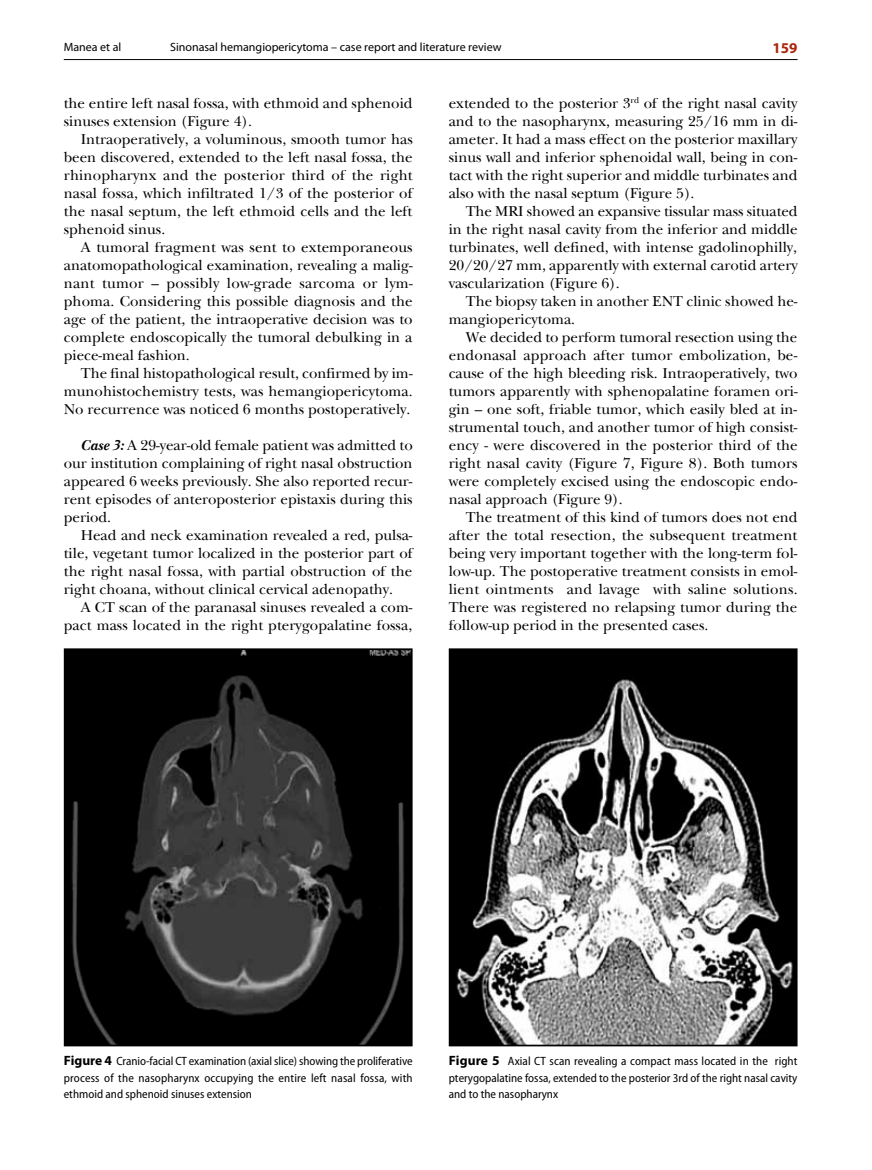
<style>
.page{position:relative;width:872px;height:1170px;background:#fff}
.page>*{position:absolute;margin:0;border:0;box-sizing:border-box;transform-origin:0 0}
.t1{font:15px/18px "Baskerville Std RO";color:#000;text-align:justify}
.t2{font:700 15px "Myriad Pro";color:#ab270d}
.t3{font:semi-condensed 12px/16.5px "Myriad Pro";color:#000;text-align:justify}
.t4{font:12px "Myriad Pro";color:#000}
.s1{font-weight:700;font-style:italic}
.s2{font-weight:700;font-stretch:normal;font-size:13.5px}
</style>
<div class="page">
<hr style="left:64px;top:59px;width:733px;height:1px;background:#000">
<img style="left:67px;top:651px;width:342px;height:392px">
<div style="left:64px;top:648px;width:348px;height:398px;border:2px solid #000"></div>
<img style="left:452px;top:651px;width:342px;height:392px">
<div style="left:449px;top:648px;width:348px;height:398px;border:2px solid #000"></div>
<p class="t4" style="left:64px;top:40px;width:59px">Manea et al</p>
<p class="t4" style="left:170px;top:40px;width:333px">Sinonasal hemangiopericytoma – case report and literature review</p>
<p class="t2" style="left:772px;top:40px;width:26px">159</p>
<p class="t1" style="left:64px;top:94px;width:350px">the entire left nasal fossa, with ethmoid and sphenoid sinuses extension (Figure 4).</p>
<p class="t1" style="left:64px;top:130px;width:350px;text-indent:17px">Intraoperatively, a voluminous, smooth tumor has been discovered, extended to the left nasal fossa, the rhinopharynx and the posterior third of the right nasal fossa, which infiltrated 1/3 of the posterior of the nasal septum, the left ethmoid cells and the left sphenoid sinus.</p>
<p class="t1" style="left:64px;top:238px;width:350px;text-indent:17px">A tumoral fragment was sent to extemporaneous anatomopathological examination, revealing a malig&shy;nant tumor – possibly low-grade sarcoma or lym&shy;phoma. Considering this possible diagnosis and the age of the patient, the intraoperative decision was to complete endoscopically the tumoral debulking in a piece-meal fashion.</p>
<p class="t1" style="left:64px;top:364px;width:350px;text-indent:17px">The final histopathological result, confirmed by im&shy;munohistochemistry tests, was hemangiopericytoma.<br>No recurrence was noticed 6 months postoperatively.</p>
<p class="t1" style="left:64px;top:436px;width:350px;text-indent:17px"><span class="s1">Case 3:</span> A 29-year-old female patient was admitted to our institution complaining of right nasal obstruction appeared 6 weeks previously. She also reported recur&shy;rent episodes of anteroposterior epistaxis during this period.</p>
<p class="t1" style="left:64px;top:526px;width:350px;text-indent:17px">Head and neck examination revealed a red, pulsa&shy;tile, vegetant tumor localized in the posterior part of the right nasal fossa, with partial obstruction of the right choana, without clinical cervical adenopathy.</p>
<p class="t1" style="left:64px;top:598px;width:350px;text-align:right">A CT scan of the paranasal sinuses revealed a com&shy;pact mass located in the right pterygopalatine fossa,</p>
<p class="t1" style="left:449px;top:94px;width:350px">extended to the posterior 3<sup>rd</sup> of the right nasal cavity and to the nasopharynx, measuring 25/16 mm in di&shy;ameter. It had a mass effect on the posterior maxillary sinus wall and inferior sphenoidal wall, being in con&shy;tact with the right superior and middle turbinates and also with the nasal septum (Figure 5).</p>
<p class="t1" style="left:449px;top:202px;width:350px;text-indent:17px">The MRI showed an expansive tissular mass situated in the right nasal cavity from the inferior and middle turbinates, well defined, with intense gadolinophilly, 20/20/27 mm, apparently with external carotid artery vascularization (Figure 6).</p>
<p class="t1" style="left:449px;top:292px;width:350px;text-indent:17px">The biopsy taken in another ENT clinic showed he&shy;mangiopericytoma.</p>
<p class="t1" style="left:449px;top:328px;width:350px;text-indent:17px">We decided to perform tumoral resection using the endonasal approach after tumor embolization, be&shy;cause of the high bleeding risk. Intraoperatively, two tumors apparently with sphenopalatine foramen ori&shy;gin – one soft, friable tumor, which easily bled at in&shy;strumental touch, and another tumor of high consist&shy;ency - were discovered in the posterior third of the right nasal cavity (Figure 7, Figure 8). Both tumors were completely excised using the endoscopic endo&shy;nasal approach (Figure 9).</p>
<p class="t1" style="left:449px;top:508px;width:350px;text-indent:17px">The treatment of this kind of tumors does not end after the total resection, the subsequent treatment being very important together with the long-term fol&shy;low-up. The postoperative treatment consists in emol&shy;lient ointments and lavage with saline solutions.<br>There was registered no relapsing tumor during the follow-up period in the presented cases.</p>
<p class="t3" style="left:64px;top:1052px;width:350px"><span class="s2">Figure 4</span> Cranio-facial CT examination (axial slice) showing the proliferative process of the nasopharynx occupying the entire left nasal fossa, with ethmoid and sphenoid sinuses extension</p>
<p class="t3" style="left:449px;top:1052px;width:350px"><span class="s2">Figure 5</span> Axial CT scan revealing a compact mass located in the right pterygopalatine fossa, extended to the posterior 3rd of the right nasal cavity and to the nasopharynx</p>
</div>
